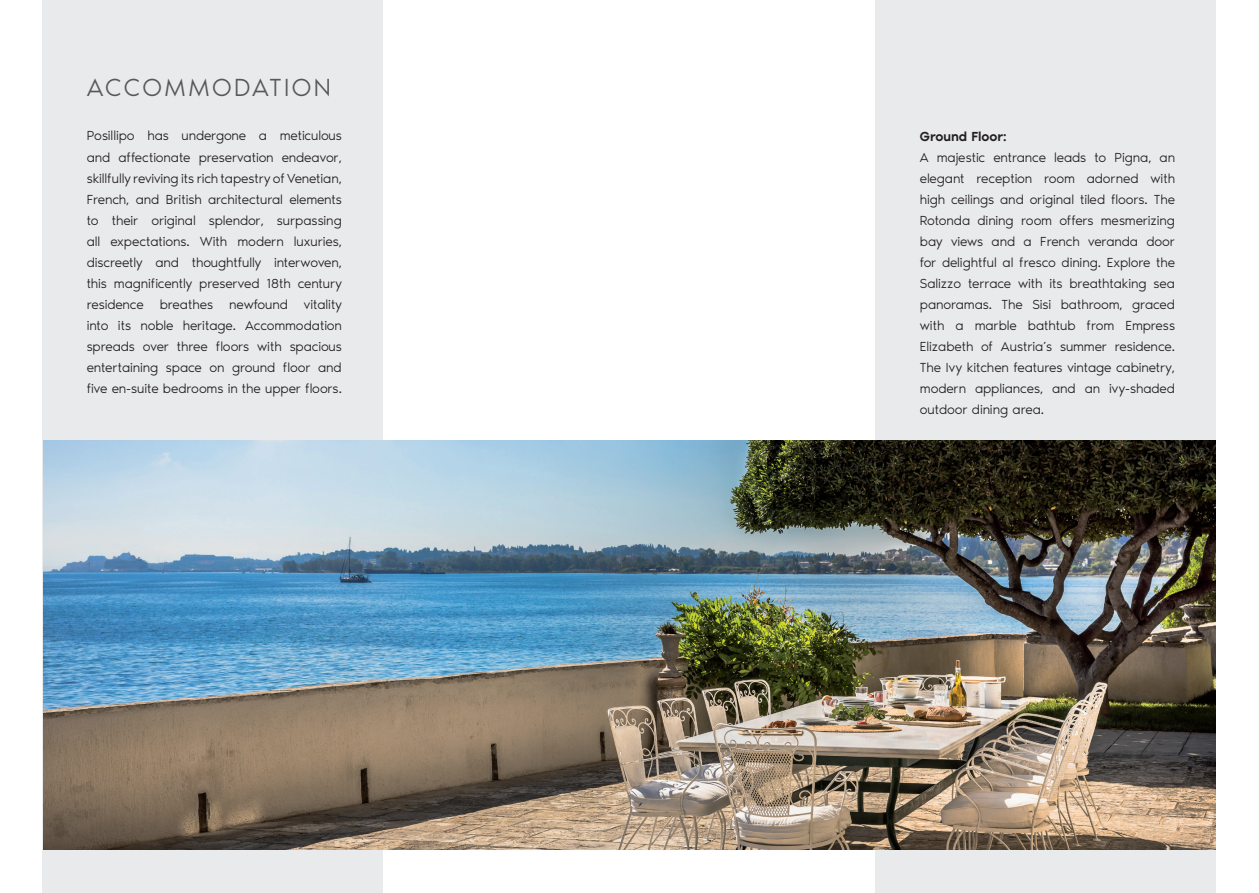
<style>
.page{position:relative;width:1259px;height:893px;background:#fff}
.page>*{position:absolute;margin:0;border:0;box-sizing:border-box;transform-origin:0 0}
.t1{font:300 25.5px "Noir Pro";letter-spacing:.09em;color:#57585a}
.t2{font:300 13.5px/21px "Noir Pro";letter-spacing:-.01em;color:#231f20;text-align:justify}
.t3{font:500 13.5px "Noir Pro";letter-spacing:-.01em;color:#231f20}
</style>
<div class="page">
<div style="left:43px;top:0;width:340px;height:893px;background:#e9eaeb"></div>
<div style="left:875px;top:0;width:341px;height:893px;background:#e9eaeb"></div>
<img style="left:43px;top:440px;width:1172px;height:410px">
<h1 class="t1" style="left:87px;top:68px;width:246px">ACCOMMODATION</h1>
<p class="t2" style="left:87px;top:125px;width:257px">Posillipo has undergone a meticulous and affectionate preservation endeavor, skillfully reviving its rich tapestry of Venetian, French, and British architectural elements to their original splendor, surpassing all expectations. With modern luxuries, discreetly and thoughtfully interwoven, this magnificently preserved 18th century residence breathes newfound vitality into its noble heritage. Accommodation spreads over three floors with spacious entertaining space on ground floor and five en-suite bedrooms in the upper floors.</p>
<p class="t3" style="left:920px;top:125px;width:88px">Ground Floor:</p>
<p class="t2" style="left:920px;top:146px;width:257px">A majestic entrance leads to Pigna, an elegant reception room adorned with high ceilings and original tiled floors. The Rotonda dining room offers mesmerizing bay views and a French veranda door for delightful al fresco dining. Explore the Salizzo terrace with its breathtaking sea panoramas. The Sisi bathroom, graced with a marble bathtub from Empress Elizabeth of Austria’s summer residence.<br>The Ivy kitchen features vintage cabinetry, modern appliances, and an ivy-shaded outdoor dining area.</p>
</div>
